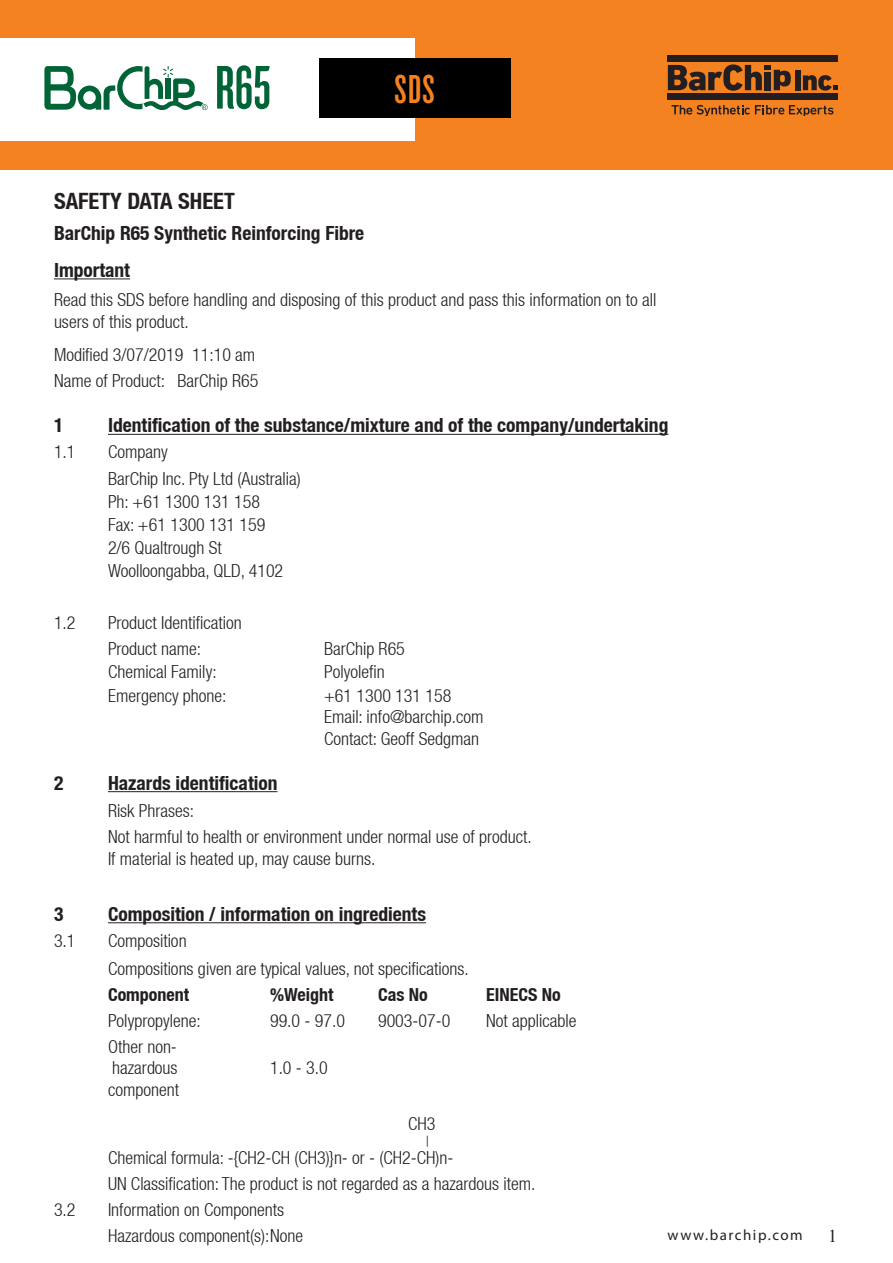
<style>
.page{position:relative;width:893px;height:1263px;background:#fff}
.page>*{position:absolute;margin:0;border:0;box-sizing:border-box;transform-origin:0 0}
.t1{font:64.05px "Knockout HTF47 Bantamweight";color:#006436}
._03__Body_Copy{font:42px "Knockout HTF47 Bantamweight";color:#f58220}
.t2{font:700 condensed 22.5px "Helvetica Neue LT";color:#231f20}
.t3{font:700 condensed 19.5px "Helvetica Neue LT";color:#231f20}
.t4{font:300 condensed 18px "Helvetica Neue LT";color:#231f20}
.t5{font:700 condensed 18px "Helvetica Neue LT";color:#231f20}
.t6{font:18px "Times New Roman";color:#231f20}
.t7{font:15px "Myriad Pro";letter-spacing:.1em;color:#231f20}
.t8{font:700 12px "Times New Roman";color:#231f20}
</style>
<div class="page">
<hr style="left:54px;top:278px;width:76px;height:1px;background:#231f20">
<hr style="left:108px;top:434px;width:560px;height:1px;background:#231f20">
<hr style="left:108px;top:791px;width:170px;height:1px;background:#231f20">
<hr style="left:108px;top:922px;width:318px;height:1px;background:#231f20">
<div style="left:0;top:0;width:893px;height:169px;background:#f58220"></div>
<div style="left:0;top:38px;width:415px;height:102px;background:#fff"></div>
<div style="left:319px;top:59px;width:191px;height:59px;background:#000"></div>
<svg style="left:44px;top:66px;width:164px;height:45px"></svg>
<div style="left:668px;top:55px;width:170px;height:6px;background:#231f20"></div>
<div style="left:668px;top:94px;width:170px;height:6px;background:#231f20"></div>
<div style="left:795px;top:70px;width:6px;height:20px;background:#231f20"></div>
<svg style="left:803px;top:75px;width:35px;height:16px"></svg>
<svg style="left:668px;top:64px;width:123px;height:27px"></svg>
<svg style="left:671px;top:105px;width:162px;height:10px"></svg>
<p class="t1" style="left:215px;top:56px;width:57px">R65</p>
<p class="_03__Body_Copy" style="left:394px;top:68px;width:42px">SDS</p>
<p class="t2" style="left:54px;top:188px;width:182px">SAFETY DATA SHEET</p>
<p class="t3" style="left:54px;top:221px;width:312px">BarChip R65 Synthetic Reinforcing Fibre</p>
<p class="t3" style="left:54px;top:258px;width:78px">Important</p>
<p class="t4" style="left:54px;top:289px;width:604px">Read this SDS before handling and disposing of this product and pass this information on to all</p>
<p class="t4" style="left:54px;top:311px;width:136px">users of this product.</p>
<p class="t4" style="left:54px;top:345px;width:203px">Modified 3/07/2019 11:10 am</p>
<p class="t4" style="left:54px;top:371px;width:206px">Name of Product: BarChip R65</p>
<p class="t3" style="left:54px;top:414px;width:11px">1</p>
<p class="t3" style="left:108px;top:414px;width:562px">Identification of the substance/mixture and of the company/undertaking</p>
<p class="t4" style="left:54px;top:442px;width:23px">1.1</p>
<p class="t4" style="left:108px;top:442px;width:61px">Company</p>
<p class="t4" style="left:108px;top:468px;width:194px">BarChip Inc. Pty Ltd (Australia)</p>
<p class="t4" style="left:108px;top:491px;width:154px">Ph: +61 1300 131 158</p>
<p class="t4" style="left:108px;top:514px;width:159px">Fax: +61 1300 131 159</p>
<p class="t4" style="left:108px;top:537px;width:115px">2/6 Qualtrough St</p>
<p class="t4" style="left:108px;top:560px;width:177px">Woolloongabba, QLD, 4102</p>
<p class="t4" style="left:54px;top:612px;width:23px">1.2</p>
<p class="t4" style="left:108px;top:612px;width:135px">Product Identification</p>
<p class="t4" style="left:108px;top:639px;width:95px">Product name:</p>
<p class="t4" style="left:324px;top:639px;width:82px">BarChip R65</p>
<p class="t4" style="left:108px;top:662px;width:110px">Chemical Family:</p>
<p class="t4" style="left:324px;top:662px;width:62px">Polyolefin</p>
<p class="t4" style="left:108px;top:685px;width:120px">Emergency phone:</p>
<p class="t4" style="left:324px;top:685px;width:129px">+61 1300 131 158</p>
<p class="t4" style="left:324px;top:706px;width:161px">Email: info@barchip.com</p>
<p class="t4" style="left:324px;top:728px;width:157px">Contact: Geoff Sedgman</p>
<p class="t3" style="left:54px;top:771px;width:11px">2</p>
<p class="t3" style="left:108px;top:771px;width:171px">Hazards identification</p>
<p class="t4" style="left:108px;top:801px;width:88px">Risk Phrases:</p>
<p class="t4" style="left:108px;top:827px;width:425px">Not harmful to health or environment under normal use of product.</p>
<p class="t4" style="left:108px;top:848px;width:269px">If material is heated up, may cause burns.</p>
<p class="t3" style="left:54px;top:902px;width:11px">3</p>
<p class="t3" style="left:108px;top:902px;width:320px">Composition / information on ingredients</p>
<p class="t4" style="left:54px;top:930px;width:23px">3.1</p>
<p class="t4" style="left:108px;top:930px;width:80px">Composition</p>
<p class="t4" style="left:108px;top:958px;width:362px">Compositions given are typical values, not specifications.</p>
<p class="t5" style="left:108px;top:983px;width:83px">Component</p>
<p class="t5" style="left:270px;top:983px;width:65px">%Weight</p>
<p class="t5" style="left:378px;top:983px;width:51px">Cas No</p>
<p class="t5" style="left:486px;top:983px;width:76px">EINECS No</p>
<p class="t4" style="left:108px;top:1010px;width:94px">Polypropylene:</p>
<p class="t4" style="left:270px;top:1010px;width:77px">99.0 - 97.0</p>
<p class="t4" style="left:378px;top:1010px;width:74px">9003-07-0</p>
<p class="t4" style="left:486px;top:1010px;width:92px">Not applicable</p>
<p class="t4" style="left:108px;top:1036px;width:70px">Other non-</p>
<p class="t4" style="left:112px;top:1058px;width:67px">hazardous</p>
<p class="t4" style="left:270px;top:1058px;width:59px">1.0 - 3.0</p>
<p class="t4" style="left:108px;top:1079px;width:72px">component</p>
<p class="t4" style="left:408px;top:1113px;width:29px">CH3</p>
<p class="t8" style="left:426px;top:1131px;width:4px">|</p>
<p class="t4" style="left:108px;top:1147px;width:347px">Chemical formula: -{CH2-CH (CH3)}n- or - (CH2-CH)n-</p>
<p class="t4" style="left:108px;top:1173px;width:429px">UN Classification: The product is not regarded as a hazardous item.</p>
<p class="t4" style="left:54px;top:1200px;width:23px">3.2</p>
<p class="t4" style="left:108px;top:1200px;width:178px">Information on Components</p>
<p class="t4" style="left:108px;top:1226px;width:196px">Hazardous component(s):None</p>
<p class="t7" style="left:668px;top:1226px;width:137px">www.barchip.com</p>
<p class="t6" style="left:828px;top:1223px;width:10px">1</p>
</div>
